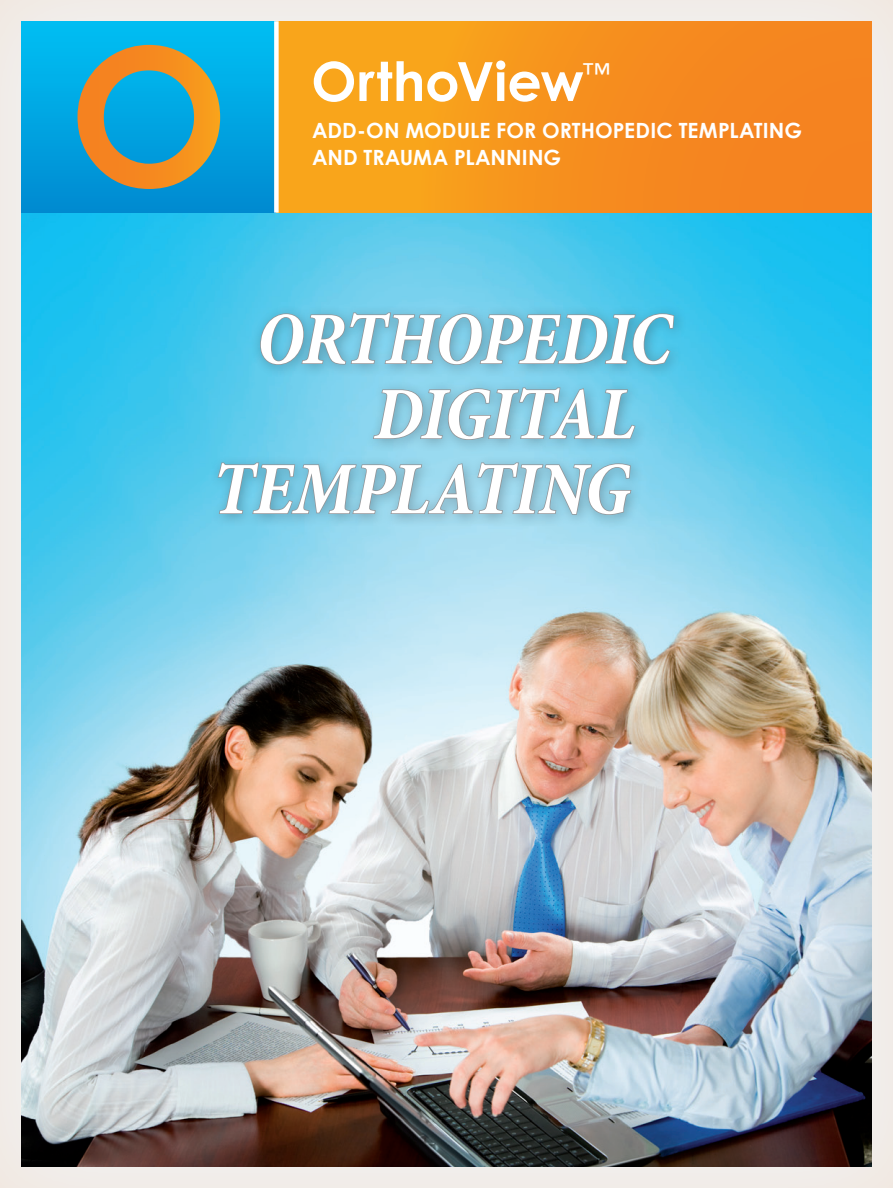
<style>
.page{position:relative;width:893px;height:1188px;background:#f1ede9}
.page>*{position:absolute;margin:0;border:0;box-sizing:border-box;transform-origin:0 0}
.t1{font:italic 700 condensed 75px "Minion Pro";letter-spacing:-.02em;color:#fff}
.t2{font:700 54px "Century Gothic";color:#fff}
.t3{font:700 21px/27px "Century Gothic";letter-spacing:.005em;color:#fff}
</style>
<div class="page">
<img style="left:21px;top:213px;width:851px;height:954px">
<div style="left:21px;top:21px;width:255px;height:192px;background:linear-gradient(to bottom,#00c0f4,#008bd1)"></div>
<div style="left:276px;top:21px;width:596px;height:192px;background:linear-gradient(to right,#faaa1a,#f47d21)"></div>
<div style="left:274px;top:21px;width:5px;height:192px;background:#fff"></div>
<svg style="left:78px;top:45px;width:142px;height:144px;background:#729987"></svg>
<div style="left:208px;top:303px;width:478px;height:224px;background:#231f20;opacity:.3"></div>
<svg style="left:259px;top:311px;width:416px;height:55px;background:#6eb4cb"></svg>
<svg style="left:372px;top:386px;width:264px;height:55px;background:#82bbce"></svg>
<svg style="left:217px;top:461px;width:415px;height:55px;background:#85bbce"></svg>
<h2 class="t2" style="left:311px;top:40px;width:300px">ORTHOVIEW<sup>™</sup></h2>
<p class="t3" style="left:312px;top:116px;width:492px">ADD-ON MODULE FOR ORTHOPEDIC TEMPLATING<br>AND TRAUMA PLANNING</p>
<h1 class="t1" style="left:256px;top:287px;width:417px">ORTHOPEDIC</h1>
<h1 class="t1" style="left:374px;top:362px;width:264px">DIGITAL</h1>
<h1 class="t1" style="left:212px;top:437px;width:420px">TEMPLATING</h1>
</div>
